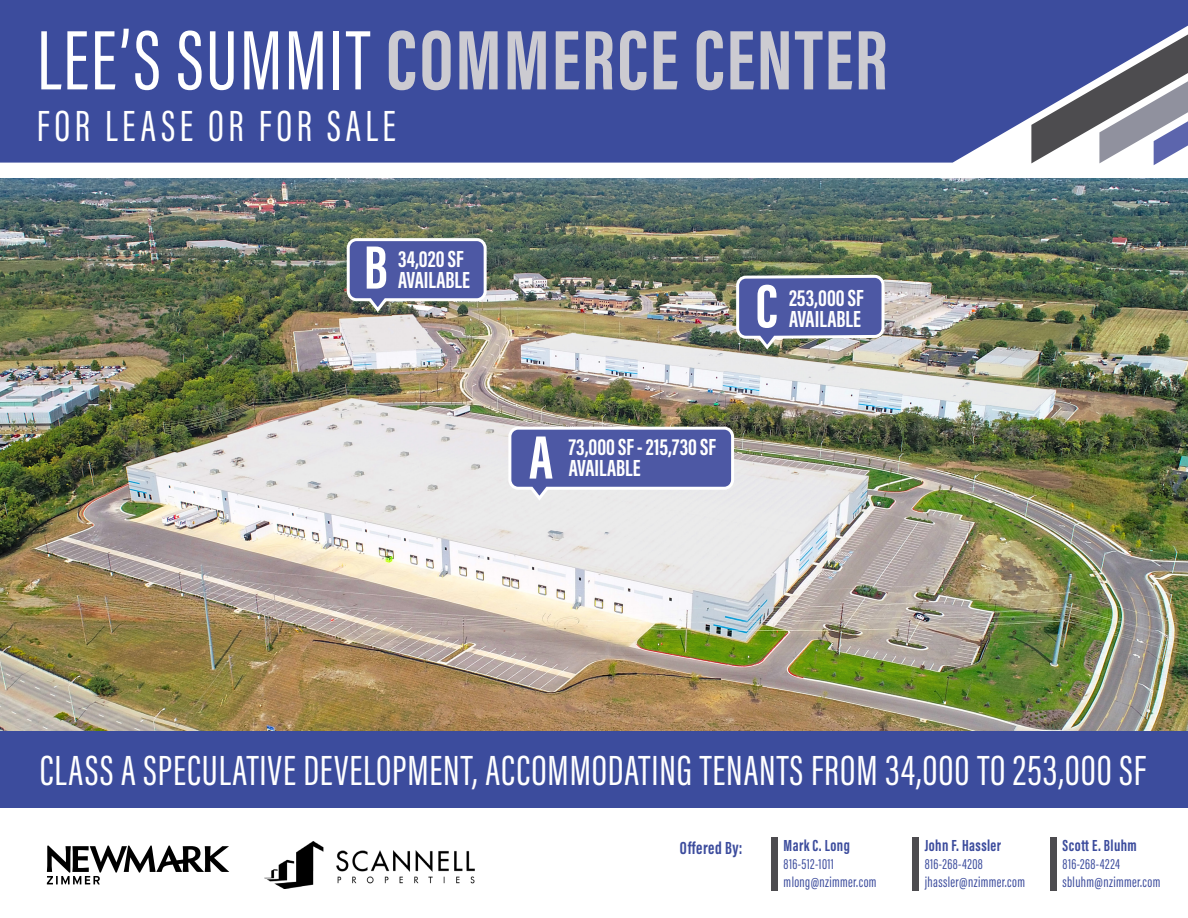
<style>
.page{position:relative;width:1188px;height:918px;background:#fff}
.page>*{position:absolute;margin:0;border:0;box-sizing:border-box;transform-origin:0 0}
.t1{font:700 87px "Acumin Pro Extra Cond";letter-spacing:.025em;color:#cccbd1}
.t2{font:700 63px "Acumin Pro Extra Cond";color:#fff}
.t3{font:45px "Acumin Pro Extra Cond";letter-spacing:.1em;color:#fff}
.t4{font:43.5px "Acumin Pro Extra Cond";letter-spacing:.02em;color:#fff}
.t5{font:700 24px "Acumin Pro Extra Cond";color:#fff}
.t6{font:700 18px "Acumin Pro Extra Cond";letter-spacing:.025em;color:#3c4c9d}
.t7{font:700 16.5px "Acumin Pro Extra Cond";letter-spacing:.025em;color:#3c4c9d}
.t8{font:15px "Acumin Pro Extra Cond";letter-spacing:.025em;color:#3c4c9d}
.s1{font-weight:400;color:#fff}
</style>
<div class="page">
<img style="left:0;top:178px;width:1188px;height:553px">
<svg style="left:0;top:0;width:1188px;height:163px;background:#44529d"></svg>
<img style="left:265px;top:842px;width:210px;height:46px">
<div style="left:772px;top:837px;width:6px;height:54px;background:#4d4c4f"></div>
<div style="left:913px;top:837px;width:6px;height:54px;background:#4d4c4f"></div>
<div style="left:1051px;top:837px;width:6px;height:54px;background:#4d4c4f"></div>
<div style="left:0;top:731px;width:1188px;height:77px;background:#3c4c9d"></div>
<svg style="left:47px;top:845px;width:182px;height:39px"></svg>
<svg style="left:507px;top:425px;width:229px;height:78px;background:#7a82b7"></svg>
<img style="left:735px;top:273px;width:151px;height:79px">
<img style="left:345px;top:237px;width:143px;height:78px">
<p class="t1" style="left:37px;top:7px;width:852px"><span class="s1">LEE’S SUMMIT</span> COMMERCE CENTER</p>
<p class="t3" style="left:37px;top:99px;width:360px">FOR LEASE OR FOR SALE</p>
<p class="t2" style="left:364px;top:229px;width:25px">B</p>
<p class="t5" style="left:398px;top:245px;width:67px">34,020 SF</p>
<p class="t5" style="left:398px;top:266px;width:73px">AVAILABLE</p>
<p class="t2" style="left:756px;top:267px;width:24px">C</p>
<p class="t5" style="left:789px;top:283px;width:76px">253,000 SF</p>
<p class="t5" style="left:789px;top:304px;width:73px">AVAILABLE</p>
<p class="t2" style="left:529px;top:419px;width:25px">A</p>
<p class="t5" style="left:569px;top:433px;width:149px">73,000 SF - 215,730 SF</p>
<p class="t5" style="left:569px;top:454px;width:73px">AVAILABLE</p>
<p class="t4" style="left:40px;top:744px;width:1108px">CLASS A SPECULATIVE DEVELOPMENT, ACCOMMODATING TENANTS FROM 34,000 TO 253,000 SF</p>
<p class="t6" style="left:680px;top:837px;width:64px">Offered By:</p>
<p class="t7" style="left:784px;top:835px;width:68px">Mark C. Long</p>
<p class="t8" style="left:784px;top:855px;width:52px">816-512-1011</p>
<p class="t8" style="left:784px;top:873px;width:94px">mlong@nzimmer.com</p>
<p class="t7" style="left:925px;top:835px;width:78px">John F. Hassler</p>
<p class="t8" style="left:925px;top:855px;width:60px">816-268-4208</p>
<p class="t8" style="left:925px;top:873px;width:102px">jhassler@nzimmer.com</p>
<p class="t7" style="left:1063px;top:835px;width:76px">Scott E. Bluhm</p>
<p class="t8" style="left:1063px;top:855px;width:59px">816-268-4224</p>
<p class="t8" style="left:1063px;top:873px;width:99px">sbluhm@nzimmer.com</p>
</div>
